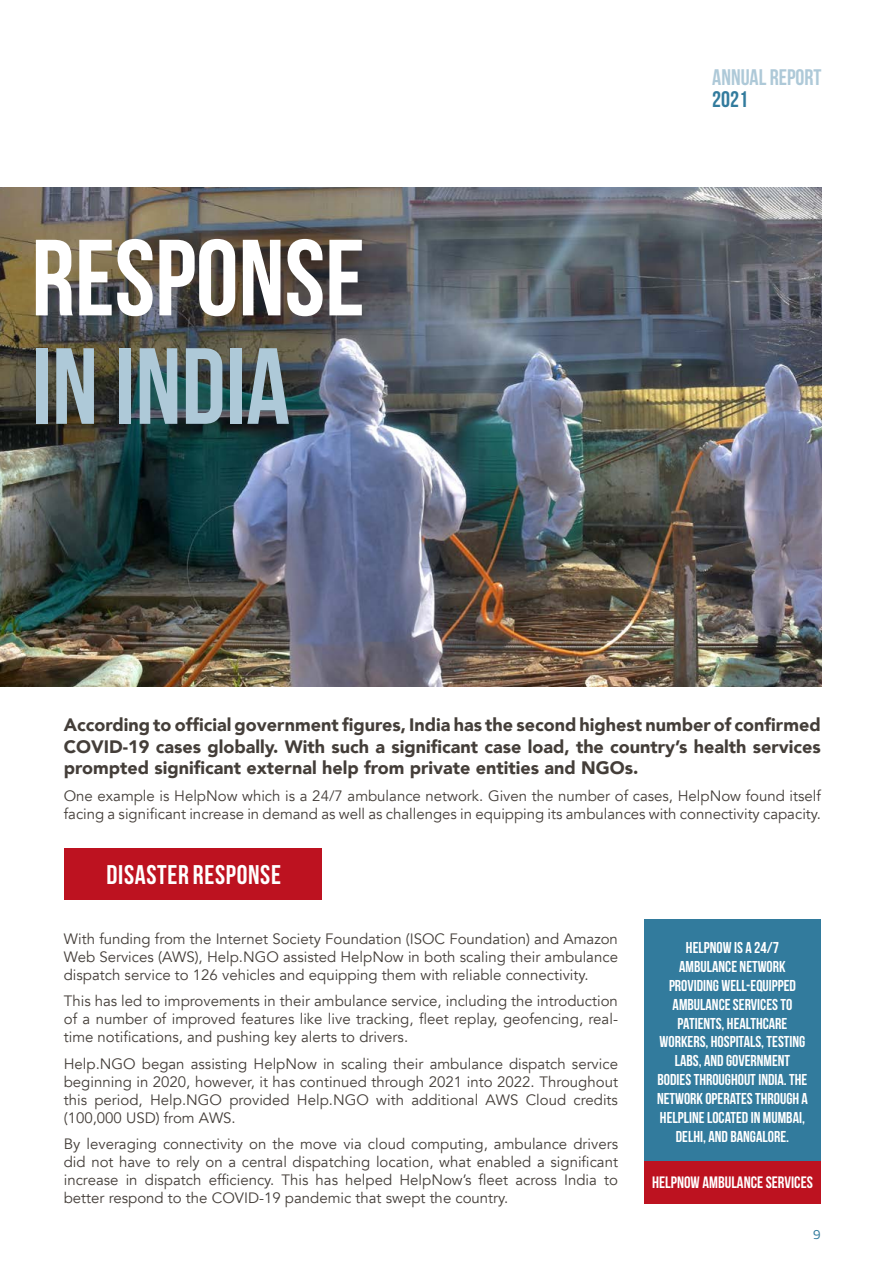
<style>
.page{position:relative;width:893px;height:1263px;background:#fff}
.page>*{position:absolute;margin:0;border:0;box-sizing:border-box;transform-origin:0 0}
.t1{font:108px "Bebas Neue";color:#fff}
.t2{font:108px "Bebas Neue";color:#aec9d8}
.t3{font:27px "Bebas Neue";letter-spacing:.025em;color:#fff}
.t4{font:22.5px "Bebas Neue";color:#aec9d8}
.t5{font:22.5px "Bebas Neue";color:#327b9d}
.t6{font:900 18px/21.6px "Avenir";color:#443e39;text-align:justify}
.t7{font:700 16.5px "Bebas Neue";color:#fff}
.t8{font:700 15.75px/18.9px "Bebas Neue";color:#fff;text-align:center}
.t9{font:15px/18px "Avenir";color:#443e39;text-align:justify}
.t10{font:13.5px "Titillium Web";color:#327b9d}
</style>
<div class="page">
<div style="left:64px;top:848px;width:258px;height:51px;background:#bd1220"></div>
<img style="left:0;top:187px;width:821px;height:500px">
<div style="left:644px;top:919px;width:177px;height:252px;background:#327b9d"></div>
<div style="left:644px;top:1161px;width:177px;height:42px;background:#bd1220"></div>
<h1 class="t1" style="left:32px;top:219px;width:335px">RESPONSE</h1>
<h1 class="t2" style="left:32px;top:327px;width:260px">IN INDIA</h1>
<h3 class="t4" style="left:712px;top:65px;width:111px">ANNUAL REPORT</h3>
<h3 class="t5" style="left:712px;top:87px;width:37px">2021</h3>
<p class="t6" style="left:64px;top:713px;width:759px">According to official government figures, India has the second highest number of confirmed COVID-19 cases globally. With such a significant case load, the country’s health services prompted significant external help from private entities and NGOs.</p>
<p class="t9" style="left:64px;top:787px;width:759px">One example is HelpNow which is a 24/7 ambulance network. Given the number of cases, HelpNow found itself facing a significant increase in demand as well as challenges in equipping its ambulances with connectivity capacity.</p>
<h2 class="t3" style="left:107px;top:860px;width:176px">DISASTER RESPONSE</h2>
<p class="t9" style="left:64px;top:930px;width:556px">With funding from the Internet Society Foundation (ISOC Foundation) and Amazon Web Services (AWS), Help.NGO assisted HelpNow in both scaling their ambulance dispatch service to 126 vehicles and equipping them with reliable connectivity.</p>
<p class="t9" style="left:64px;top:992px;width:556px">This has led to improvements in their ambulance service, including the introduction of a number of improved features like live tracking, fleet replay, geofencing, real&shy;time notifications, and pushing key alerts to drivers.</p>
<p class="t9" style="left:64px;top:1055px;width:556px">Help.NGO began assisting HelpNow in scaling their ambulance dispatch service beginning in 2020, however, it has continued through 2021 into 2022. Throughout this period, Help.NGO provided Help.NGO with additional AWS Cloud credits (100,000 USD) from AWS.</p>
<p class="t9" style="left:64px;top:1135px;width:556px">By leveraging connectivity on the move via cloud computing, ambulance drivers did not have to rely on a central dispatching location, what enabled a significant increase in dispatch efficiency. This has helped HelpNow’s fleet across India to better respond to the COVID-19 pandemic that swept the country.</p>
<p class="t8" style="left:657px;top:938px;width:152px">HELPNOW IS A 24/7<br>AMBULANCE NETWORK<br>PROVIDING WELL-EQUIPPED<br>AMBULANCE SERVICES TO<br>PATIENTS, HEALTHCARE<br>WORKERS, HOSPITALS, TESTING<br>LABS, AND GOVERNMENT<br>BODIES THROUGHOUT INDIA. THE<br>NETWORK OPERATES THROUGH A<br>HELPLINE LOCATED IN MUMBAI,<br>DELHI, AND BANGALORE.</p>
<p class="t7" style="left:652px;top:1173px;width:162px">HELPNOW AMBULANCE SERVICES</p>
<p class="t10" style="left:813px;top:1224px;width:9px">9</p>
</div>
